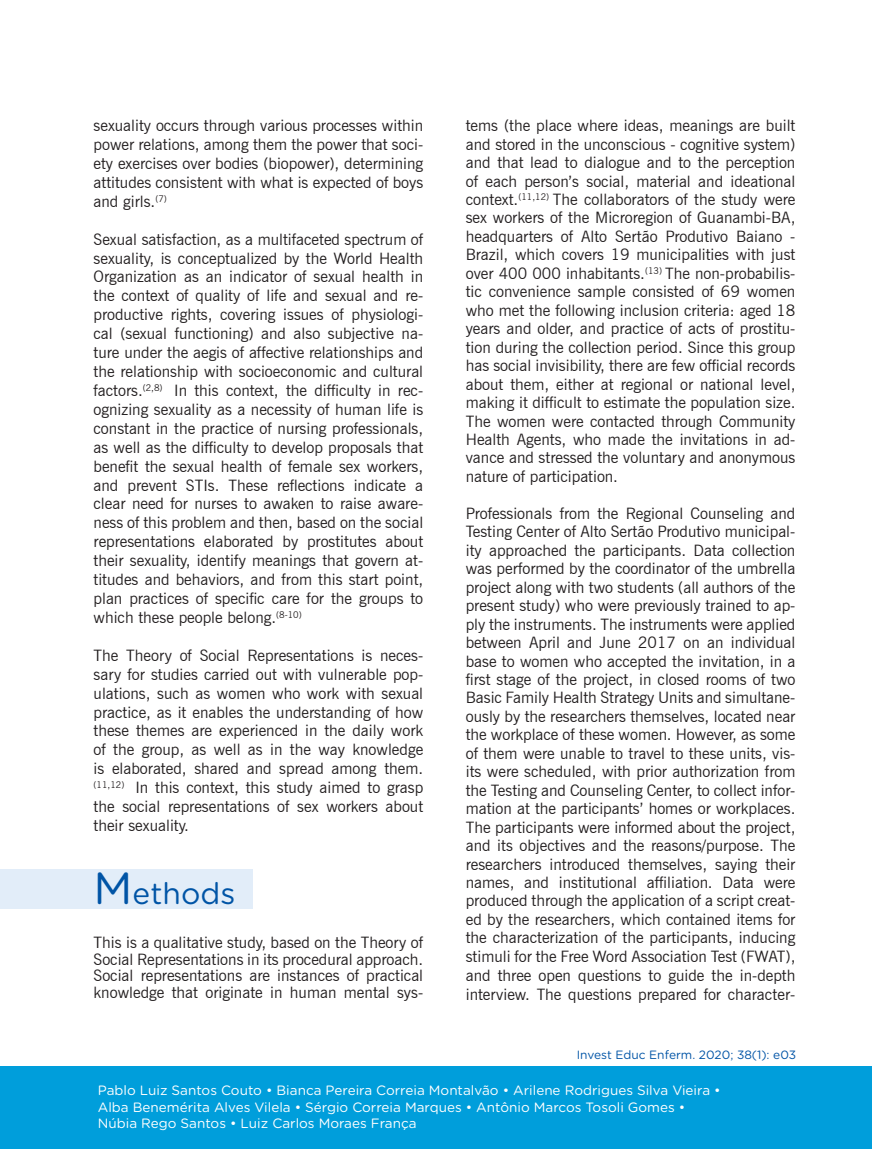
<style>
.page{position:relative;width:872px;height:1149px;background:#fff}
.page>*{position:absolute;margin:0;border:0;box-sizing:border-box;transform-origin:0 0}
.t1{font:30px "Gotham Rounded";color:#0054a6}
.t2{font:15.75px/18.5px "News Gothic BT";color:#231f20;text-align:justify}
.t3{font:13.5px/16.5px "Gotham Rounded";color:#fff}
.t4{font:12px "Gotham Rounded";color:#0054a6}
.s1{font-size:45px}
</style>
<div class="page">
<div style="left:0;top:1065px;width:872px;height:83px;background:#009edb"></div>
<div style="left:0;top:869px;width:253px;height:39px;background:#e2edf9"></div>
<p class="t2" style="left:94px;top:116px;width:331px;line-height:18.9px">sexuality occurs through various processes within power relations, among them the power that soci&shy;ety exercises over bodies (biopower), determining attitudes consistent with what is expected of boys and girls.<sup>(7)</sup></p>
<p class="t2" style="left:94px;top:229px;width:331px;line-height:18.9px">Sexual satisfaction, as a multifaceted spectrum of sexuality, is conceptualized by the World Health Organization as an indicator of sexual health in the context of quality of life and sexual and re&shy;productive rights, covering issues of physiologi&shy;cal (sexual functioning) and also subjective na&shy;ture under the aegis of affective relationships and the relationship with socioeconomic and cultural factors.<sup>(2,8)</sup> In this context, the difficulty in rec&shy;ognizing sexuality as a necessity of human life is constant in the practice of nursing professionals, as well as the difficulty to develop proposals that benefit the sexual health of female sex workers, and prevent STIs. These reflections indicate a clear need for nurses to awaken to raise aware&shy;ness of this problem and then, based on the social representations elaborated by prostitutes about their sexuality, identify meanings that govern at&shy;titudes and behaviors, and from this start point, plan practices of specific care for the groups to which these people belong.<sup>(8-10)</sup></p>
<p class="t2" style="left:94px;top:645px;width:331px;line-height:18.9px">The Theory of Social Representations is neces&shy;sary for studies carried out with vulnerable pop&shy;ulations, such as women who work with sexual practice, as it enables the understanding of how these themes are experienced in the daily work of the group, as well as in the way knowledge is elaborated, shared and spread among them. <sup>(11,12)</sup> In this context, this study aimed to grasp the social representations of sex workers about their sexuality.</p>
<h1 class="t1" style="left:94px;top:872px;width:143px"><span class="s1">M</span>ethods</h1>
<p class="t2" style="left:94px;top:933px;width:331px;line-height:16.6px">This is a qualitative study, based on the Theory of Social Representations in its procedural approach.<br>Social representations are instances of practical knowledge that originate in human mental sys-</p>
<p class="t2" style="left:466px;top:116px;width:331px">tems (the place where ideas, meanings are built and stored in the unconscious - cognitive system) and that lead to dialogue and to the perception of each person’s social, material and ideational context.<sup>(11,12)</sup> The collaborators of the study were sex workers of the Microregion of Guanambi-BA, headquarters of Alto Sertão Produtivo Baiano - Brazil, which covers 19 municipalities with just over 400 000 inhabitants.<sup>(13)</sup> The non-probabilis&shy;tic convenience sample consisted of 69 women who met the following inclusion criteria: aged 18 years and older, and practice of acts of prostitu&shy;tion during the collection period. Since this group has social invisibility, there are few official records about them, either at regional or national level, making it difficult to estimate the population size.<br>The women were contacted through Community Health Agents, who made the invitations in ad&shy;vance and stressed the voluntary and anonymous nature of participation.</p>
<p class="t2" style="left:466px;top:503px;width:331px">Professionals from the Regional Counseling and Testing Center of Alto Sertão Produtivo municipal&shy;ity approached the participants. Data collection was performed by the coordinator of the umbrella project along with two students (all authors of the present study) who were previously trained to ap&shy;ply the instruments. The instruments were applied between April and June 2017 on an individual base to women who accepted the invitation, in a first stage of the project, in closed rooms of two Basic Family Health Strategy Units and simultane&shy;ously by the researchers themselves, located near the workplace of these women. However, as some of them were unable to travel to these units, vis&shy;its were scheduled, with prior authorization from the Testing and Counseling Center, to collect infor&shy;mation at the participants’ homes or workplaces.<br>The participants were informed about the project, and its objectives and the reasons/purpose. The researchers introduced themselves, saying their names, and institutional affiliation. Data were produced through the application of a script creat&shy;ed by the researchers, which contained items for the characterization of the participants, inducing stimuli for the Free Word Association Test (FWAT), and three open questions to guide the in-depth interview. The questions prepared for character-</p>
<p class="t4" style="left:577px;top:1045px;width:221px">Invest Educ Enferm. 2020; 38(1): e03</p>
<p class="t3" style="left:98px;top:1081px;width:624px">Pablo Luiz Santos Couto • Bianca Pereira Correia Montalvão • Arilene Rodrigues Silva Vieira •<br>Alba Benemérita Alves Vilela • Sérgio Correia Marques • Antônio Marcos Tosoli Gomes •<br>Núbia Rego Santos • Luiz Carlos Moraes França</p>
</div>
